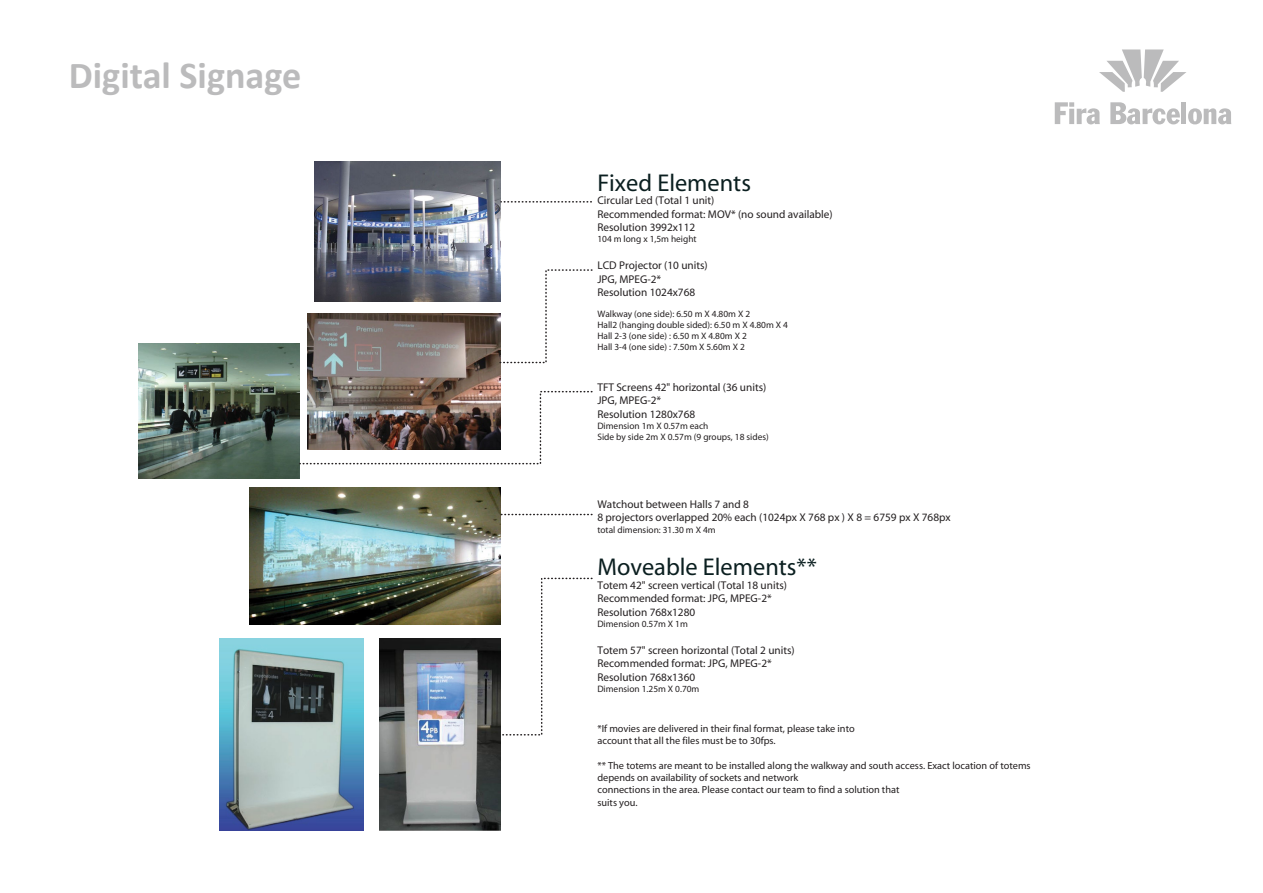
<style>
.page{position:relative;width:1263px;height:893px;background:#fff}
.page>*{position:absolute;margin:0;border:0;box-sizing:border-box;transform-origin:0 0}
.t1{font:700 38.25px "Calibri";color:#bbbbbc}
.t2{font:24.3px "Myriad";color:#0b1f20}
.t3{font:11.25px/13.5px "Myriad";color:#231f20}
.t4{font:10.35px/12.3px "Myriad";color:#231f20}
.t5{font:9.3px/11.2px "Myriad";color:#231f20}
</style>
<div class="page">
<svg style="left:1099px;top:49px;width:87px;height:43px"></svg>
<svg style="left:1055px;top:102px;width:45px;height:22px"></svg>
<svg style="left:1110px;top:102px;width:70px;height:22px"></svg>
<div style="left:1181px;top:102px;width:5px;height:22px;background:#bbbbbc"></div>
<svg style="left:1188px;top:108px;width:43px;height:16px"></svg>
<img style="left:315px;top:162px;width:185px;height:139px">
<img style="left:250px;top:487px;width:250px;height:138px">
<img style="left:380px;top:639px;width:120px;height:192px">
<img style="left:219px;top:639px;width:144px;height:192px">
<svg style="left:501px;top:201px;width:90px;height:2px"></svg>
<img style="left:307px;top:313px;width:193px;height:77px">
<img style="left:138px;top:344px;width:162px;height:134px">
<svg style="left:499px;top:577px;width:94px;height:159px"></svg>
<svg style="left:500px;top:514px;width:92px;height:1px"></svg>
<img style="left:298px;top:390px;width:295px;height:75px">
<svg style="left:499px;top:269px;width:94px;height:95px"></svg>
<h1 class="t1" style="left:69px;top:51px;width:234px">Digital Signage</h1>
<h2 class="t2" style="left:597px;top:171px;width:155px">Fixed Elements</h2>
<p class="t3" style="left:597px;top:194px;width:237px">Circular Led (Total 1 unit)<br>Recommended format: MOV* (no sound available)<br>Resolution 3992x112</p>
<p class="t5" style="left:597px;top:234px;width:101px">104 m long x 1,5m height</p>
<p class="t3" style="left:597px;top:259px;width:112px">LCD Projector (10 units)<br>JPG, MPEG-2*<br>Resolution 1024x768</p>
<p class="t5" style="left:597px;top:308px;width:192px">Walkway (one side): 6.50 m X 4.80m X 2<br>Hall2 (hanging double sided): 6.50 m X 4.80m X 4<br>Hall 2-3 (one side) : 6.50 m X 4.80m X 2<br>Hall 3-4 (one side) : 7.50m X 5.60m X 2</p>
<p class="t3" style="left:597px;top:381px;width:170px">TFT Screens 42" horizontal (36 units)<br>JPG, MPEG-2*<br>Resolution 1280x768</p>
<p class="t5" style="left:597px;top:421px;width:173px">Dimension 1m X 0.57m each<br>Side by side 2m X 0.57m (9 groups, 18 sides)</p>
<p class="t3" style="left:597px;top:498px;width:355px">Watchout between Halls 7 and 8<br>8 projectors overlapped 20% each (1024px X 768 px ) X 8 = 6759 px X 768px</p>
<p class="t5" style="left:597px;top:524px;width:120px">total dimension: 31.30 m X 4m</p>
<h2 class="t2" style="left:597px;top:555px;width:221px">Moveable Elements**</h2>
<p class="t3" style="left:597px;top:579px;width:191px">Totem 42" screen vertical (Total 18 units)<br>Recommended format: JPG, MPEG-2*<br>Resolution 768x1280</p>
<p class="t5" style="left:597px;top:619px;width:92px">Dimension 0.57m X 1m</p>
<p class="t3" style="left:597px;top:644px;width:199px">Totem 57" screen horizontal (Total 2 units)<br>Recommended format: JPG, MPEG-2*<br>Resolution 768x1360</p>
<p class="t5" style="left:597px;top:684px;width:104px">Dimension 1.25m X 0.70m</p>
<p class="t4" style="left:597px;top:722px;width:259px">*If movies are delivered in their final format, please take into account that all the files must be to 30fps.</p>
<p class="t4" style="left:597px;top:759px;width:435px">** The totems are meant to be installed along the walkway and south access. Exact location of totems depends on availability of sockets and network<br>connections in the area. Please contact our team to find a solution that<br>suits you.</p>
</div>
